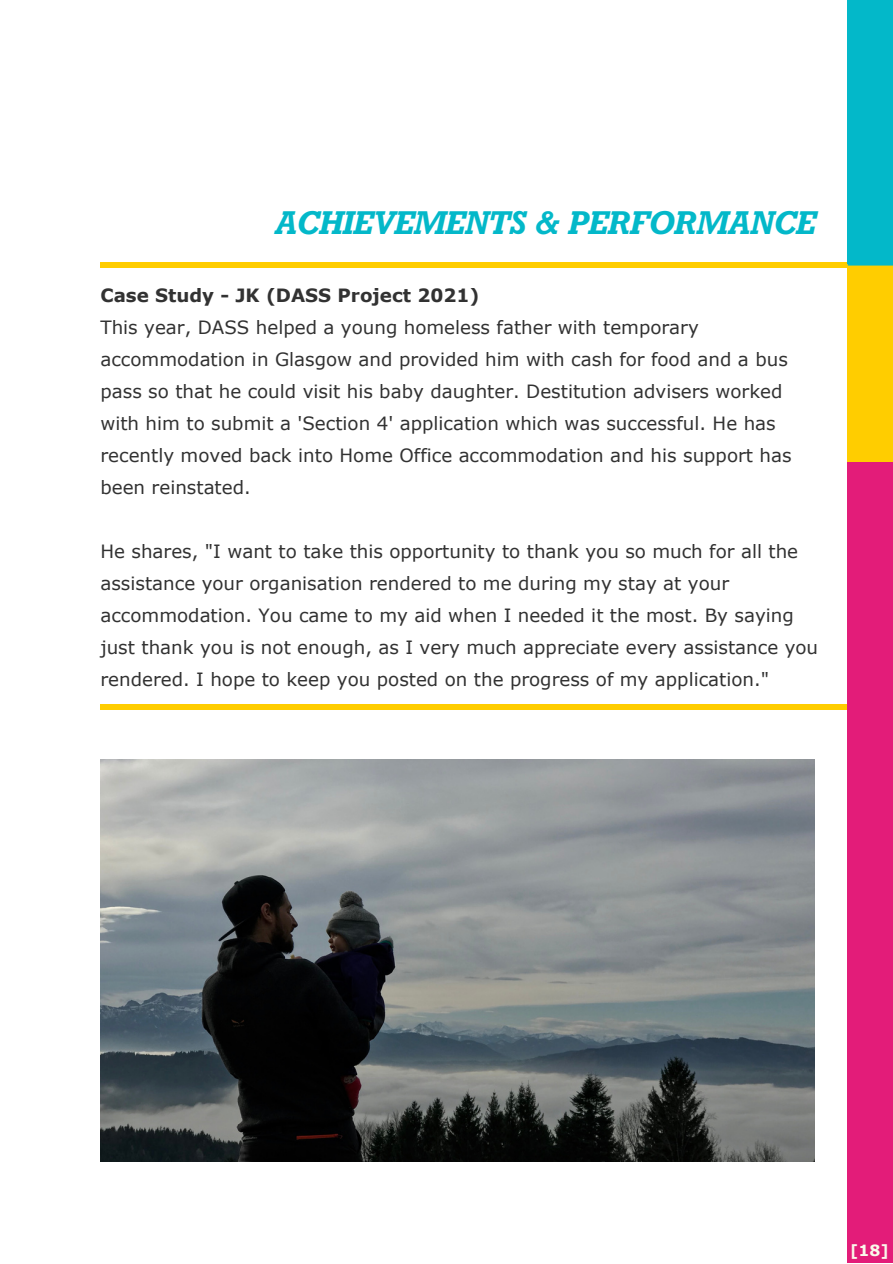
<style>
.page{position:relative;width:893px;height:1264px;background:#fff}
.page>*{position:absolute;margin:0;border:0;box-sizing:border-box;transform-origin:0 0}
.t1{font:italic 700 32.25px "Rockwell BQ";color:#03b8c9}
.t2{font:18.3px/32px "Verdana";color:#323232}
.t3{font:700 18.3px "Verdana";color:#323232}
.t4{font:700 15.45px "Verdana";color:#faf8eb}
</style>
<div class="page">
<div style="left:100px;top:263px;width:747px;height:5px;background:#ffcd00"></div>
<div style="left:847px;top:0;width:45px;height:284px;background:#03b8c9"></div>
<div style="left:847px;top:264px;width:45px;height:218px;background:#ffcd00"></div>
<div style="left:847px;top:462px;width:45px;height:800px;background:#e31c79"></div>
<svg style="left:847px;top:264px;width:45px;height:1px"></svg>
<div style="left:100px;top:703px;width:747px;height:6px;background:#ffcd00"></div>
<img style="left:100px;top:759px;width:714px;height:402px">
<h1 class="t1" style="left:274px;top:204px;width:542px">ACHIEVEMENTS &amp; PERFORMANCE</h1>
<p class="t3" style="left:100px;top:284px;width:380px">Case Study - JK (DASS Project 2021)</p>
<p class="t2" style="left:100px;top:311px;width:692px">This year, DASS helped a young homeless father with temporary accommodation in Glasgow and provided him with cash for food and a bus pass so that he could visit his baby daughter. Destitution advisers worked with him to submit a 'Section 4' application which was successful. He has recently moved back into Home Office accommodation and his support has been reinstated.</p>
<p class="t2" style="left:100px;top:535px;width:719px">He shares, "I want to take this opportunity to thank you so much for all the assistance your organisation rendered to me during my stay at your accommodation. You came to my aid when I needed it the most. By saying just thank you is not enough, as I very much appreciate every assistance you rendered. I hope to keep you posted on the progress of my application."</p>
<p class="t4" style="left:850px;top:1240px;width:40px">[18]</p>
</div>
